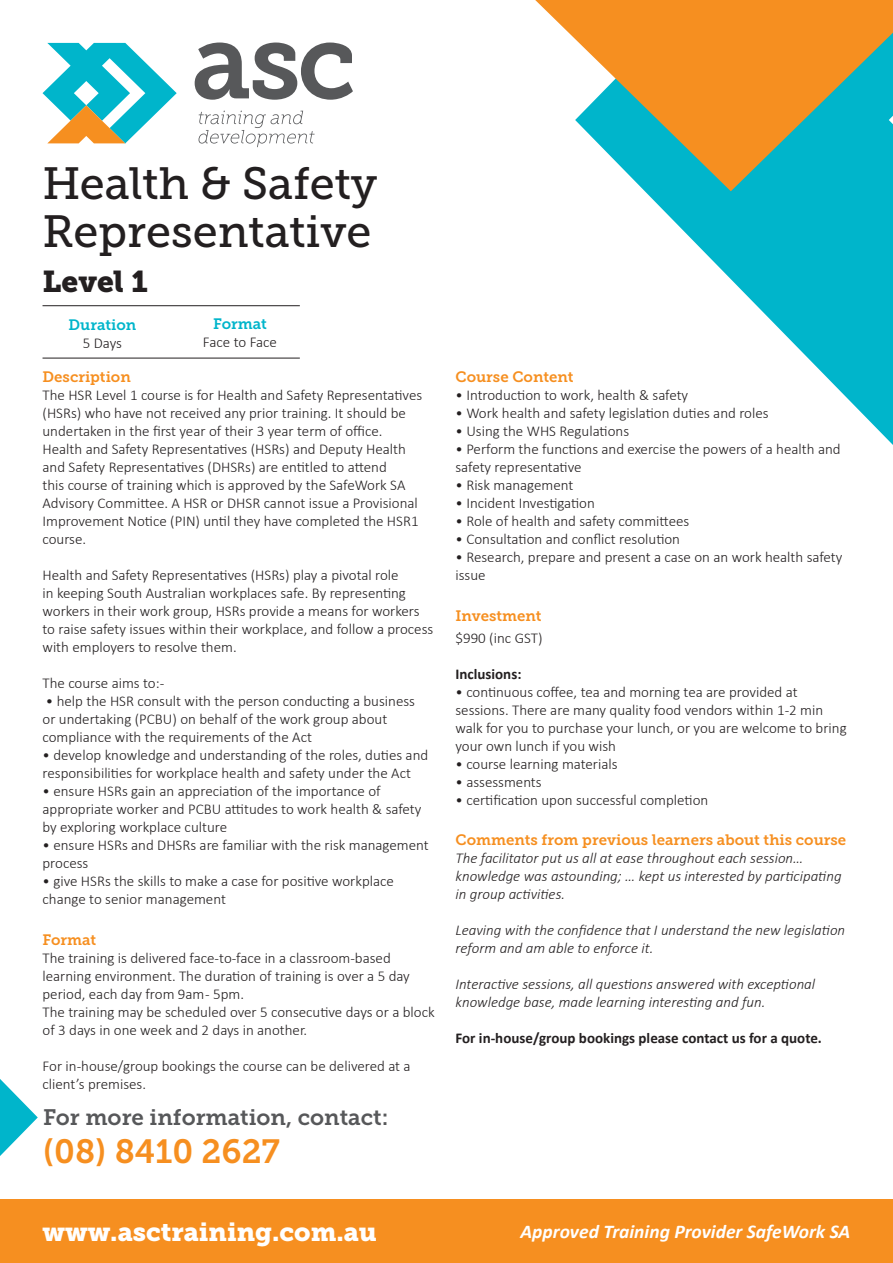
<style>
.page{position:relative;width:893px;height:1263px;background:#fff}
.page>*{position:absolute;margin:0;border:0;box-sizing:border-box;transform-origin:0 0}
.t1{font:45px/48px "Museo Slab 500";color:#231f20}
.t2{font:33.45px "Museo Slab 700";color:#f68f20}
.t3{font:30px "Museo Slab 900";color:#231f20}
.t4{font:25.95px "Museo Slab 900";color:#fff}
.t5{font:22.35px "Museo Slab 700";color:#57585a}
.t6{font:italic 700 19.5px "Calibri";color:#fff}
.t7{font:300 15px/18px "Calibri";color:#231f20}
.t8{font:italic 300 15px/18px "Calibri";color:#231f20}
.t9{font:15px "Museo Slab 700";color:#f68f20}
.t10{font:700 15px "Calibri";color:#231f20}
.t11{font:15px "Museo Slab 700";color:#00b5cb}
</style>
<div class="page">
<svg style="left:644px;top:191px;width:249px;height:254px"></svg>
<svg style="left:535px;top:0;width:358px;height:191px;fill:#f68f20"></svg>
<svg style="left:199px;top:111px;width:116px;height:36px"></svg>
<svg style="left:195px;top:43px;width:158px;height:57px"></svg>
<svg style="left:43px;top:43px;width:134px;height:100px"></svg>
<div style="left:0;top:1199px;width:893px;height:64px;background:#f68f20"></div>
<svg style="left:0;top:1079px;width:38px;height:77px"></svg>
<hr style="left:43px;top:305px;width:257px;height:1px;background:#231f20">
<hr style="left:43px;top:358px;width:257px;height:1px;background:#231f20">
<p class="t1" style="left:43px;top:160px;width:336px">Health &amp; Safety<br>Representative</p>
<p class="t3" style="left:43px;top:264px;width:107px">Level 1</p>
<p class="t11" style="left:68px;top:316px;width:69px">Duration</p>
<p class="t7" style="left:83px;top:333px;width:41px">5 Days</p>
<p class="t11" style="left:213px;top:315px;width:55px">Format</p>
<p class="t7" style="left:203px;top:332px;width:76px">Face to Face</p>
<p class="t9" style="left:43px;top:369px;width:90px">Description</p>
<p class="t7" style="left:43px;top:386px;width:381px">The HSR Level 1 course is for Health and Safety Representatives (HSRs) who have not received any prior training. It should be undertaken in the first year of their 3 year term of office.</p>
<p class="t7" style="left:43px;top:440px;width:378px">Health and Safety Representatives (HSRs) and Deputy Health and Safety Representatives (DHSRs) are entitled to attend<br>this course of training which is approved by the SafeWork SA Advisory Committee. A HSR or DHSR cannot issue a Provisional Improvement Notice (PIN) until they have completed the HSR1 course.</p>
<p class="t7" style="left:43px;top:566px;width:392px">Health and Safety Representatives (HSRs) play a pivotal role<br>in keeping South Australian workplaces safe. By representing workers in their work group, HSRs provide a means for workers to raise safety issues within their workplace, and follow a process with employers to resolve them.</p>
<p class="t7" style="left:43px;top:674px;width:123px">The course aims to:-</p>
<p class="t7" style="left:43px;top:692px;width:374px">• help the HSR consult with the person conducting a business or undertaking (PCBU) on behalf of the work group about compliance with the requirements of the Act</p>
<p class="t7" style="left:43px;top:746px;width:387px">• develop knowledge and understanding of the roles, duties and responsibilities for workplace health and safety under the Act</p>
<p class="t7" style="left:43px;top:782px;width:380px">• ensure HSRs gain an appreciation of the importance of appropriate worker and PCBU attitudes to work health &amp; safety by exploring workplace culture</p>
<p class="t7" style="left:43px;top:836px;width:388px">• ensure HSRs and DHSRs are familiar with the risk management process</p>
<p class="t7" style="left:43px;top:872px;width:353px">• give HSRs the skills to make a case for positive workplace change to senior management</p>
<p class="t9" style="left:43px;top:931px;width:55px">Format</p>
<p class="t7" style="left:43px;top:948px;width:369px">The training is delivered face-to-face in a classroom-based learning environment. The duration of training is over a 5 day period, each day from 9am - 5pm.</p>
<p class="t7" style="left:43px;top:1002px;width:394px">The training may be scheduled over 5 consecutive days or a block of 3 days in one week and 2 days in another.</p>
<p class="t7" style="left:43px;top:1056px;width:370px">For in-house/group bookings the course can be delivered at a client’s premises.</p>
<h3 class="t5" style="left:43px;top:1104px;width:347px">For more information, contact:</h3>
<h2 class="t2" style="left:43px;top:1132px;width:238px">(08) 8410 2627</h2>
<p class="t9" style="left:455px;top:369px;width:120px">Course Content</p>
<p class="t7" style="left:455px;top:386px;width:234px">• Introduction to work, health &amp; safety</p>
<p class="t7" style="left:455px;top:404px;width:315px">• Work health and safety legislation duties and roles</p>
<p class="t7" style="left:455px;top:422px;width:175px">• Using the WHS Regulations</p>
<p class="t7" style="left:455px;top:440px;width:387px">• Perform the functions and exercise the powers of a health and safety representative</p>
<p class="t7" style="left:455px;top:476px;width:119px">• Risk management</p>
<p class="t7" style="left:455px;top:494px;width:141px">• Incident Investigation</p>
<p class="t7" style="left:455px;top:512px;width:235px">• Role of health and safety committees</p>
<p class="t7" style="left:455px;top:530px;width:226px">• Consultation and conflict resolution</p>
<p class="t7" style="left:455px;top:548px;width:388px">• Research, prepare and present a case on an work health safety issue</p>
<p class="t9" style="left:455px;top:607px;width:88px">Investment</p>
<p class="t7" style="left:455px;top:629px;width:89px">$990 (inc GST)</p>
<p class="t10" style="left:455px;top:664px;width:67px">Inclusions:</p>
<p class="t7" style="left:455px;top:683px;width:393px">• continuous coffee, tea and morning tea are provided at sessions. There are many quality food vendors within 1-2 min walk for you to purchase your lunch, or you are welcome to bring your own lunch if you wish</p>
<p class="t7" style="left:455px;top:755px;width:164px">• course learning materials</p>
<p class="t7" style="left:455px;top:773px;width:88px">• assessments</p>
<p class="t7" style="left:455px;top:791px;width:254px">• certification upon successful completion</p>
<p class="t9" style="left:455px;top:831px;width:392px">Comments from previous learners about this course</p>
<p class="t8" style="left:455px;top:849px;width:388px">The facilitator put us all at ease throughout each session… knowledge was astounding; … kept us interested by participating in group activities.</p>
<p class="t8" style="left:455px;top:921px;width:391px">Leaving with the confidence that I understand the new legislation reform and am able to enforce it.</p>
<p class="t8" style="left:455px;top:975px;width:361px">Interactive sessions, all questions answered with exceptional knowledge base, made learning interesting and fun.</p>
<p class="t10" style="left:455px;top:1028px;width:368px">For in-house/group bookings please contact us for a quote.</p>
<h3 class="t4" style="left:43px;top:1216px;width:336px">www.asctraining.com.au</h3>
<h3 class="t6" style="left:520px;top:1219px;width:331px">Approved Training Provider SafeWork SA</h3>
</div>
